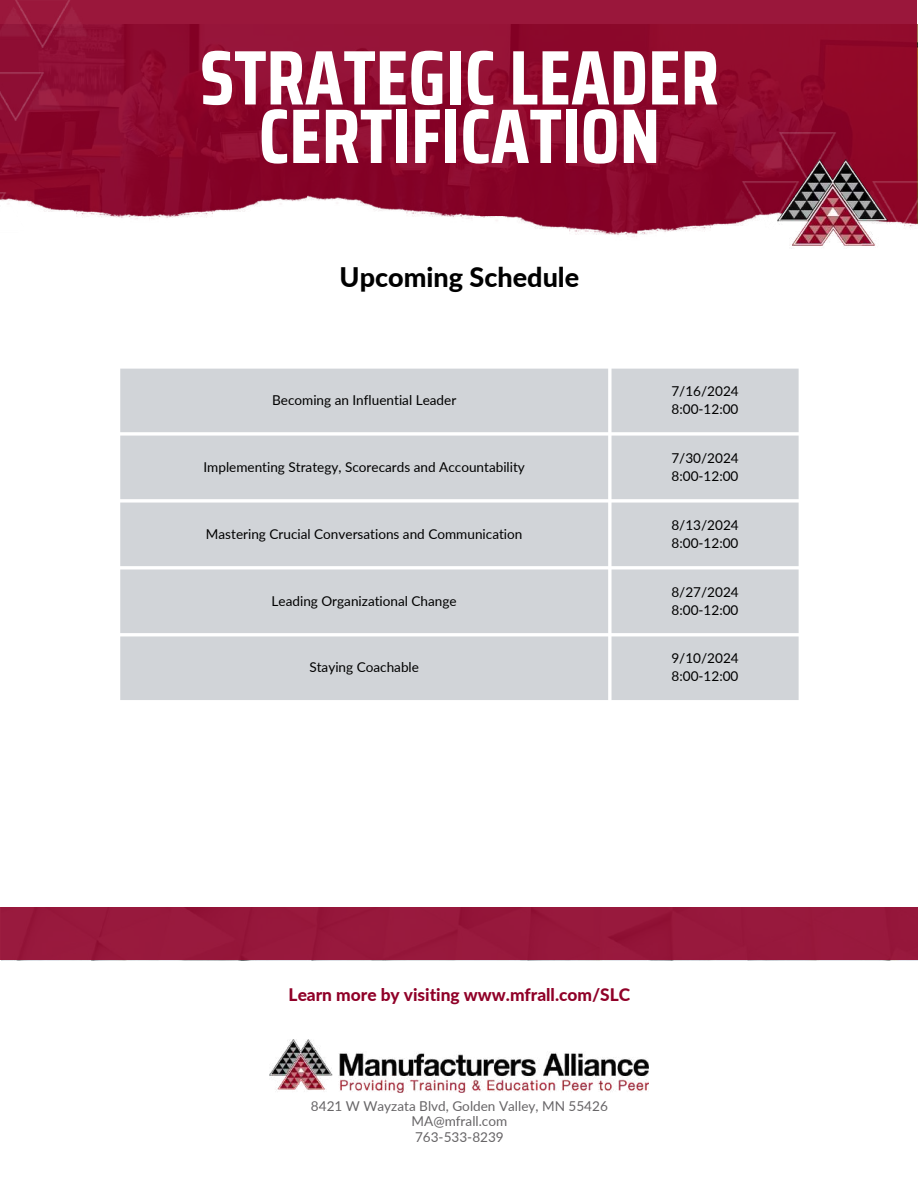
<style>
.page{position:relative;width:918px;height:1188px;background:#fff}
.page>*{position:absolute;margin:0;border:0;box-sizing:border-box;transform-origin:0 0}
.t1{font:700 77.25px/58.5px "Saira Condensed";color:#fff;text-align:center}
.t2{font:800 27px "Lato";color:#000}
.t3{font:800 17.25px "Lato";color:#900028}
.t4{font:13.65px/18px "Lato";color:#000}
.t5{font:13.65px/15.3px "Lato";color:#676567;text-align:center}
</style>
<div class="page">
<img style="left:270px;top:1040px;width:379px;height:53px">
<div style="left:0;top:908px;width:918px;height:52px;background:#98193d"></div>
<div style="left:0;top:0;width:917px;height:241px;background:linear-gradient(to right,#8d0b30,#910b2d)"></div>
<img style="left:308px;top:194px;width:172px;height:47px">
<img style="left:149px;top:196px;width:159px;height:45px">
<img style="left:24px;top:196px;width:125px;height:45px">
<img style="left:895px;top:229px;width:22px;height:12px">
<img style="left:638px;top:209px;width:139px;height:32px">
<img style="left:474px;top:217px;width:173px;height:152px">
<img style="left:777px;top:159px;width:118px;height:90px">
<img style="left:0;top:192px;width:24px;height:49px">
<img style="left:724px;top:181px;width:93px;height:48px">
<img style="left:855px;top:181px;width:63px;height:48px">
<img style="left:0;top:0;width:88px;height:47px">
<img style="left:0;top:72px;width:62px;height:48px">
<img style="left:761px;top:132px;width:92px;height:49px">
<div style="left:120px;top:369px;width:679px;height:331px;background:#d1d4d8"></div>
<h1 class="t1" style="left:200px;top:48px;width:520px">STRATEGIC LEADER<br>CERTIFICATION</h1>
<h2 class="t2" style="left:340px;top:260px;width:241px">Upcoming Schedule</h2>
<p class="t4" style="left:272px;top:390px;width:186px">Becoming an Influential Leader</p>
<p class="t4" style="left:671px;top:381px;width:69px">7/16/2024<br>8:00-12:00</p>
<p class="t4" style="left:203px;top:457px;width:323px">Implementing Strategy, Scorecards and Accountability</p>
<p class="t4" style="left:671px;top:448px;width:69px">7/30/2024<br>8:00-12:00</p>
<p class="t4" style="left:206px;top:524px;width:318px">Mastering Crucial Conversations and Communication</p>
<p class="t4" style="left:671px;top:515px;width:69px">8/13/2024<br>8:00-12:00</p>
<p class="t4" style="left:272px;top:591px;width:187px">Leading Organizational Change</p>
<p class="t4" style="left:671px;top:582px;width:69px">8/27/2024<br>8:00-12:00</p>
<p class="t4" style="left:309px;top:658px;width:111px">Staying Coachable</p>
<p class="t4" style="left:671px;top:649px;width:69px">9/10/2024<br>8:00-12:00</p>
<p class="t3" style="left:289px;top:984px;width:343px">Learn more by visiting www.mfrall.com/SLC</p>
<p class="t5" style="left:311px;top:1098px;width:299px">8421 W Wayzata Blvd, Golden Valley, MN 55426<br>MA@mfrall.com<br>763-533-8239</p>
</div>
